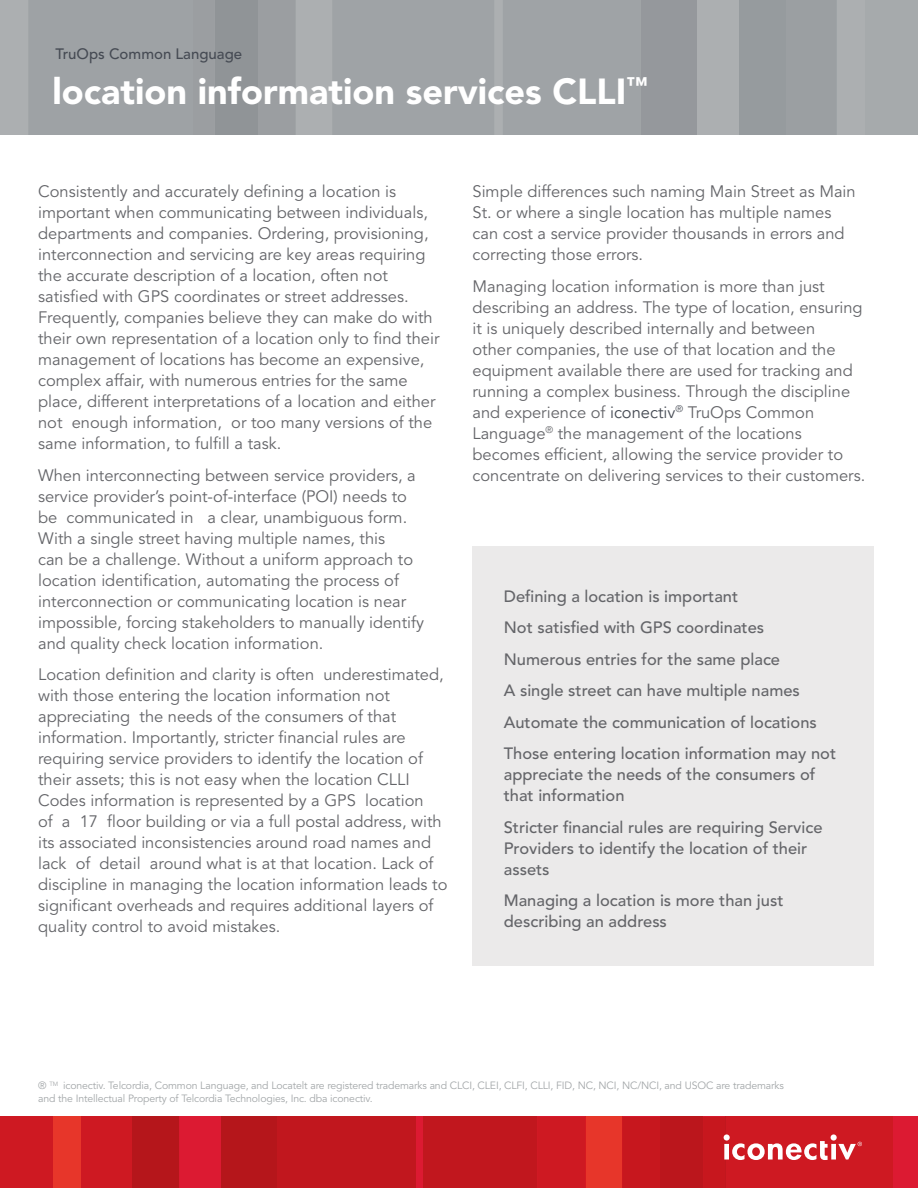
<style>
.page{position:relative;width:918px;height:1188px;background:#fff}
.page>*{position:absolute;margin:0;border:0;box-sizing:border-box;transform-origin:0 0}
.Handout_Name{font:900 36px "Avenir LT Std";color:#fff}
.Section_Title{font:16.5px/21px "Avenir LT Std";color:#646569}
.Section_Title-2{font:500 16.35px/21px "Avenir LT Std";color:#646569}
.t1{font:500 15px "Avenir LT Std";color:#464b54}
.t2{font:10.5px/12.6px "Avenir LT Std";letter-spacing:-.015em;color:#a3a7a9}
.s1{font-family:"Avenir";color:#464b54}
</style>
<div class="page">
<div style="left:0;top:0;width:918px;height:135px;background:#acafb1"></div>
<div style="left:865px;top:0;width:53px;height:135px;background:#a6aaac"></div>
<div style="left:786px;top:0;width:51px;height:135px;background:#9b9fa2"></div>
<div style="left:503px;top:0;width:138px;height:135px;background:#9fa3a6"></div>
<div style="left:641px;top:0;width:55px;height:135px;background:#95989c"></div>
<div style="left:739px;top:0;width:47px;height:135px;background:#969b9e"></div>
<svg style="left:29px;top:0;width:465px;height:135px"></svg>
<div style="left:215px;top:0;width:43px;height:135px;background:#909497"></div>
<div style="left:0;top:1117px;width:918px;height:71px;background:#dc1a32"></div>
<div style="left:586px;top:1117px;width:36px;height:71px;background:#e7362a"></div>
<div style="left:53px;top:1117px;width:28px;height:71px;background:#e7362a"></div>
<div style="left:0;top:1117px;width:53px;height:71px;background:#ce1922"></div>
<div style="left:81px;top:1117px;width:51px;height:71px;background:#ce1922"></div>
<div style="left:537px;top:1117px;width:49px;height:71px;background:#ce1922"></div>
<hr style="left:586px;top:1117px;width:1px;height:71px;background:#d61921">
<div style="left:725px;top:1117px;width:168px;height:71px;background:#ce1922"></div>
<div style="left:277px;top:1117px;width:139px;height:71px;background:#c1171e"></div>
<div style="left:221px;top:1117px;width:56px;height:71px;background:#b5161b"></div>
<hr style="left:179px;top:1117px;width:1px;height:71px;background:#c1171e">
<div style="left:132px;top:1117px;width:47px;height:71px;background:#b5161b"></div>
<div style="left:424px;top:1117px;width:113px;height:71px;background:#c1171e"></div>
<svg style="left:622px;top:1117px;width:240px;height:71px"></svg>
<div style="left:472px;top:546px;width:402px;height:420px;background:#ebeaea"></div>
<p class="t1" style="left:56px;top:46px;width:188px">TruOps Common Language</p>
<p class="Handout_Name" style="left:52px;top:70px;width:596px">location information services CLLI<sup>™</sup></p>
<p class="Section_Title" style="left:38px;top:181px;width:403px">Consistently and accurately defining a location is important when communicating between individuals, departments and companies. Ordering, provisioning, interconnection and servicing are key areas requiring the accurate description of a location, often not satisfied with GPS coordinates or street addresses.<br>Frequently, companies believe they can make do with their own representation of a location only to find their management of locations has become an expensive, complex affair, with numerous entries for the same place, different interpretations of a location and either not enough information, or too many versions of the same information, to fulfill a task.</p>
<p class="Section_Title" style="left:38px;top:465px;width:387px">When interconnecting between service providers, a service provider’s point-of-interface (POI) needs to be communicated in a clear, unambiguous form.<br>With a single street having multiple names, this<br>can be a challenge. Without a uniform approach to location identification, automating the process of interconnection or communicating location is near impossible, forcing stakeholders to manually identify and quality check location information.</p>
<p class="Section_Title" style="left:38px;top:664px;width:411px">Location definition and clarity is often underestimated, with those entering the location information not appreciating the needs of the consumers of that information. Importantly, stricter financial rules are requiring service providers to identify the location of their assets; this is not easy when the location CLLI Codes information is represented by a GPS location<br>of a 17 floor building or via a full postal address, with its associated inconsistencies around road names and lack of detail around what is at that location. Lack of discipline in managing the location information leads to significant overheads and requires additional layers of quality control to avoid mistakes.</p>
<p class="Section_Title" style="left:472px;top:181px;width:385px">Simple differences such naming Main Street as Main St. or where a single location has multiple names can cost a service provider thousands in errors and correcting those errors.</p>
<p class="Section_Title" style="left:472px;top:276px;width:394px">Managing location information is more than just describing an address. The type of location, ensuring it is uniquely described internally and between<br>other companies, the use of that location and the equipment available there are used for tracking and running a complex business. Through the discipline and experience of <span class="s1">iconectiv</span><sup>®</sup> TruOps Common Language<sup>®</sup> the management of the locations becomes efficient, allowing the service provider to concentrate on delivering services to their customers.</p>
<p class="Section_Title-2" style="left:504px;top:586px;width:236px">Defining a location is important</p>
<p class="Section_Title-2" style="left:504px;top:618px;width:262px">Not satisfied with GPS coordinates</p>
<p class="Section_Title-2" style="left:504px;top:649px;width:278px">Numerous entries for the same place</p>
<p class="Section_Title-2" style="left:504px;top:681px;width:298px">A single street can have multiple names</p>
<p class="Section_Title-2" style="left:504px;top:712px;width:315px">Automate the communication of locations</p>
<p class="Section_Title-2" style="left:504px;top:744px;width:334px">Those entering location information may not appreciate the needs of the consumers of that information</p>
<p class="Section_Title-2" style="left:504px;top:817px;width:320px">Stricter financial rules are requiring Service<br>Providers to identify the location of their assets</p>
<p class="Section_Title-2" style="left:504px;top:891px;width:281px">Managing a location is more than just describing an address</p>
<p class="t2" style="left:38px;top:1080px;width:747px">® <sup>TM</sup> iconectiv. Telcordia, Common Language, and Locatelt are registered trademarks and CLCI, CLEI, CLFI, CLLI, FID, NC, NCI, NC/NCI, and USOC are trademarks and the Intellectual Property of Telcordia Technologies, Inc. dba iconectiv.</p>
</div>
